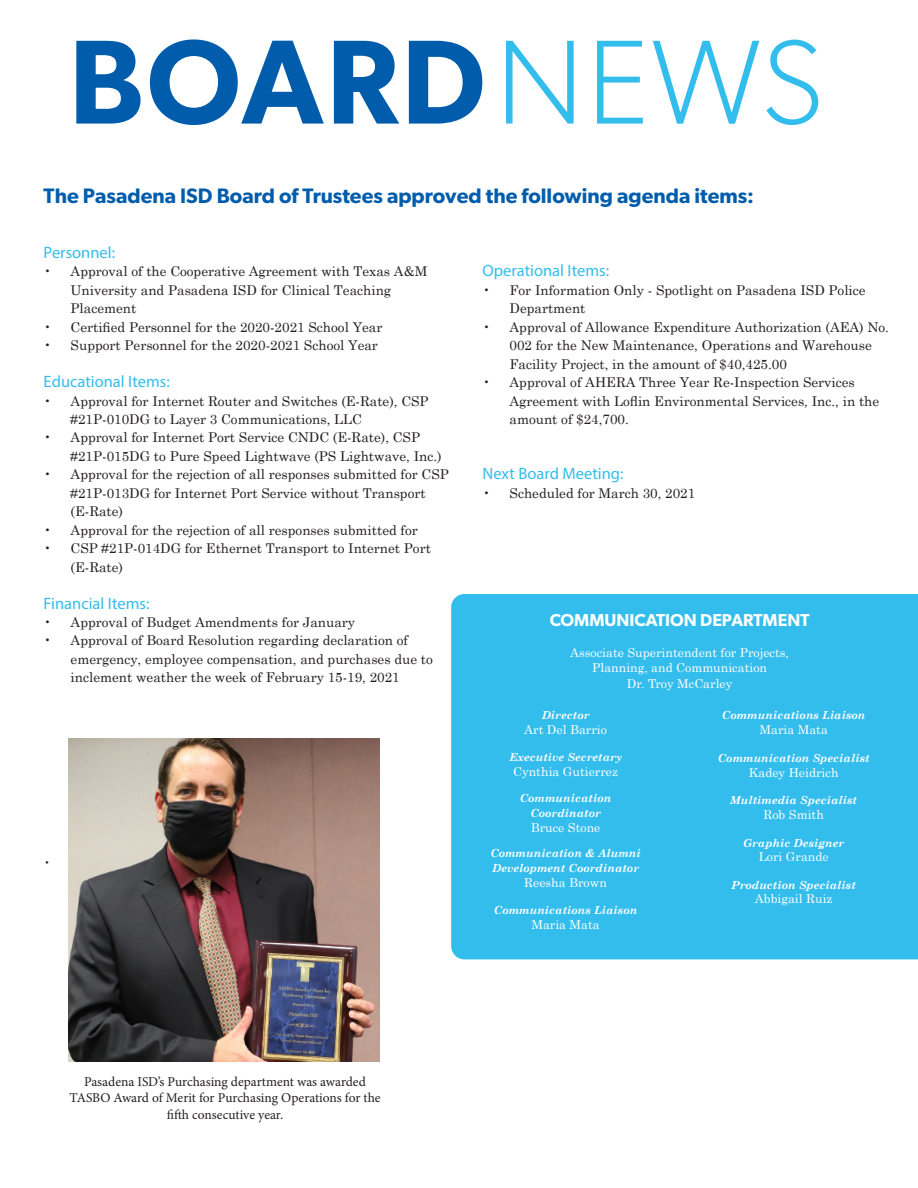
<style>
.page{position:relative;width:918px;height:1188px;background:#fff}
.page>*{position:absolute;margin:0;border:0;box-sizing:border-box;transform-origin:0 0}
.t1{font:600 120px "Gibson";letter-spacing:.025em;color:#015dab}
.t2{font:600 21px "Gibson";color:#015dab}
.t3{font:600 17.25px "Gibson";color:#fff}
.t4{font:16.5px "Myriad Pro";color:#33bded}
.t5{font:13.5px/18.5px "Century Schoolbook";color:#231f20}
.t6{font:13.5px/16.2px "Minion Pro";letter-spacing:-.005em;color:#231f20;text-align:center}
.t7{font:12.3px "Century";color:#fff}
.t8{font:12px "Century Schoolbook";color:#231f20}
.t9{font:italic 700 11.1px/14.9px "Century Schoolbook";color:#fff;text-align:center}
.s1{font-weight:300;color:#33bded}
</style>
<div class="page">
<div style="left:451px;top:594px;width:467px;height:365px;background:#33bded"></div>
<img style="left:68px;top:738px;width:312px;height:324px">
<p class="t1" style="left:69px;top:10px;width:756px">BOARD<span class="s1">NEWS</span></p>
<p class="t2" style="left:44px;top:183px;width:712px">The Pasadena ISD Board of Trustees approved the following agenda items:</p>
<p class="t4" style="left:44px;top:242px;width:73px">Personnel:</p>
<p class="t5" style="left:71px;top:261px;width:358px;text-indent:-27px">• Approval of the Cooperative Agreement with Texas A&amp;M<br>University and Pasadena ISD for Clinical Teaching<br>Placement</p>
<p class="t5" style="left:44px;top:317px;width:340px">• Certified Personnel for the 2020-2021 School Year</p>
<p class="t5" style="left:44px;top:335px;width:336px">• Support Personnel for the 2020-2021 School Year</p>
<p class="t4" style="left:44px;top:371px;width:128px">Educational Items:</p>
<p class="t5" style="left:71px;top:390px;width:359px;text-indent:-27px">• Approval for Internet Router and Switches (E-Rate), CSP #21P-010DG to Layer 3 Communications, LLC</p>
<p class="t5" style="left:71px;top:427px;width:373px;text-indent:-27px">• Approval for Internet Port Service CNDC (E-Rate), CSP #21P-015DG to Pure Speed Lightwave (PS Lightwave, Inc.)</p>
<p class="t5" style="left:71px;top:464px;width:380px;text-indent:-27px">• Approval for the rejection of all responses submitted for CSP #21P-013DG for Internet Port Service without Transport (E-Rate)</p>
<p class="t5" style="left:44px;top:519px;width:376px">• Approval for the rejection of all responses submitted for</p>
<p class="t5" style="left:71px;top:538px;width:362px;text-indent:-27px">• CSP #21P-014DG for Ethernet Transport to Internet Port (E-Rate)</p>
<p class="t4" style="left:44px;top:593px;width:107px">Financial Items:</p>
<p class="t5" style="left:44px;top:612px;width:313px">• Approval of Budget Amendments for January</p>
<p class="t5" style="left:71px;top:630px;width:364px;text-indent:-27px">• Approval of Board Resolution regarding declaration of emergency, employee compensation, and purchases due to inclement weather the week of February 15-19, 2021</p>
<p class="t4" style="left:483px;top:261px;width:128px">Operational Items:</p>
<p class="t5" style="left:510px;top:280px;width:358px;text-indent:-27px">• For Information Only - Spotlight on Pasadena ISD Police<br>Department</p>
<p class="t5" style="left:510px;top:317px;width:381px;text-indent:-27px">• Approval of Allowance Expenditure Authorization (AEA) No.<br>002 for the New Maintenance, Operations and Warehouse<br>Facility Project, in the amount of $40,425.00</p>
<p class="t5" style="left:510px;top:372px;width:371px;text-indent:-27px">• Approval of AHERA Three Year Re-Inspection Services<br>Agreement with Loflin Environmental Services, Inc., in the amount of $24,700.</p>
<p class="t4" style="left:483px;top:464px;width:142px">Next Board Meeting:</p>
<p class="t5" style="left:483px;top:483px;width:214px">• Scheduled for March 30, 2021</p>
<p class="t3" style="left:550px;top:610px;width:261px">COMMUNICATION DEPARTMENT</p>
<p class="t7" style="left:570px;top:642px;width:220px">Associate Superintendent for Projects,</p>
<p class="t7" style="left:592px;top:657px;width:176px">Planning, and Communication</p>
<p class="t7" style="left:627px;top:673px;width:107px">Dr. Troy McCarley</p>
<p class="t9" style="left:542px;top:707px;width:49px">Director</p>
<p class="t7" style="left:524px;top:719px;width:84px">Art Del Barrio</p>
<p class="t9" style="left:509px;top:749px;width:114px">Executive Secretary</p>
<p class="t7" style="left:513px;top:762px;width:106px">Cynthia Gutierrez</p>
<p class="t9" style="left:520px;top:790px;width:93px">Communication<br>Coordinator</p>
<p class="t7" style="left:531px;top:817px;width:71px">Bruce Stone</p>
<p class="t9" style="left:490px;top:845px;width:152px">Communication &amp; Alumni</p>
<p class="t9" style="left:492px;top:860px;width:148px">Development Coordinator</p>
<p class="t7" style="left:524px;top:872px;width:84px">Reesha Brown</p>
<p class="t9" style="left:494px;top:902px;width:145px">Communications Liaison</p>
<p class="t7" style="left:531px;top:914px;width:70px">Maria Mata</p>
<p class="t9" style="left:722px;top:707px;width:145px">Communications Liaison</p>
<p class="t7" style="left:759px;top:719px;width:70px">Maria Mata</p>
<p class="t9" style="left:718px;top:750px;width:153px">Communication Specialist</p>
<p class="t7" style="left:749px;top:762px;width:91px">Kadey Heidrich</p>
<p class="t9" style="left:730px;top:793px;width:128px">Multimedia Specialist</p>
<p class="t7" style="left:763px;top:805px;width:62px">Rob Smith</p>
<p class="t9" style="left:743px;top:835px;width:103px">Graphic Designer</p>
<p class="t7" style="left:759px;top:847px;width:72px">Lori Grande</p>
<p class="t9" style="left:732px;top:877px;width:126px">Production Specialist</p>
<p class="t7" style="left:755px;top:889px;width:79px">Abbigail Ruiz</p>
<p class="t8" style="left:44px;top:852px;width:9px">•</p>
<p class="t6" style="left:69px;top:1074px;width:313px">Pasadena ISD’s Purchasing department was awarded<br>TASBO Award of Merit for Purchasing Operations for the fifth consecutive year.</p>
</div>
